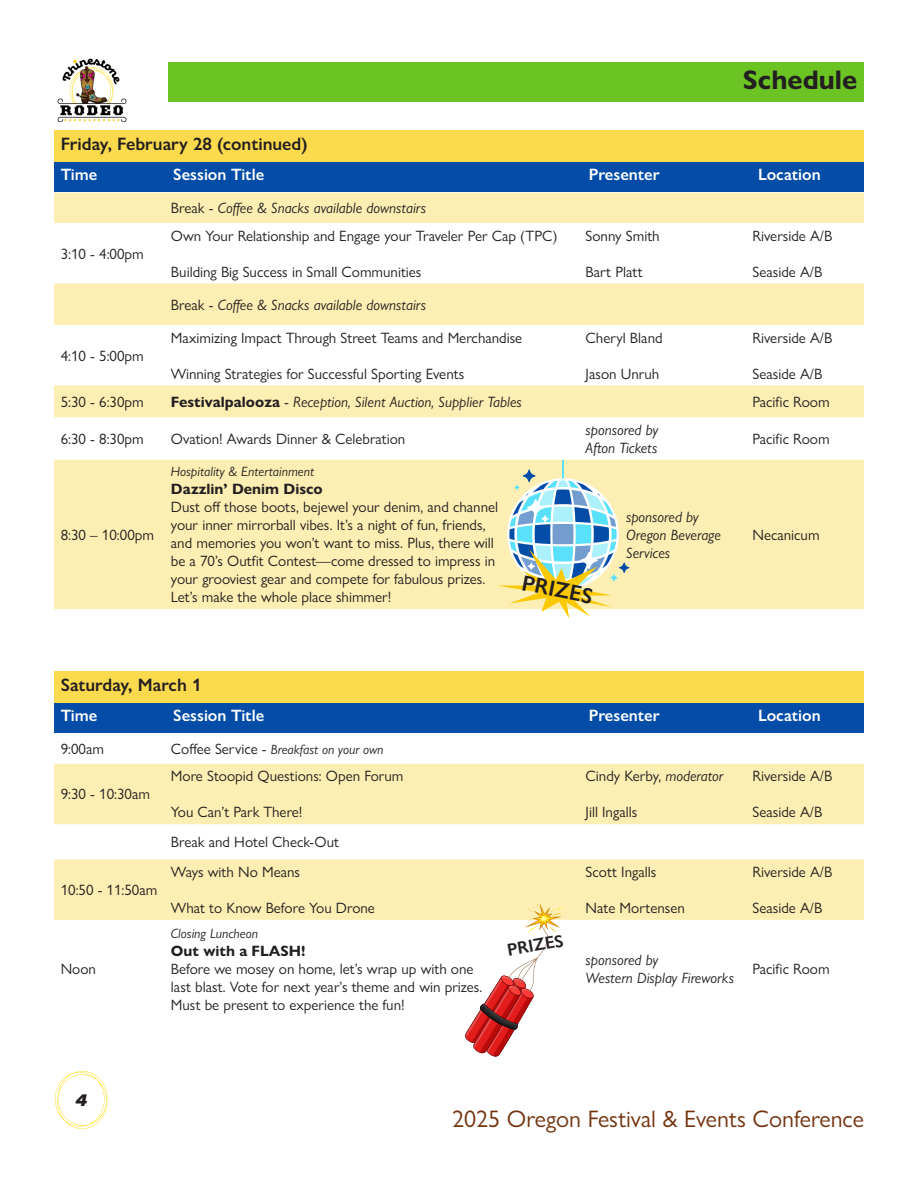
<style>
.page{position:relative;width:918px;height:1188px;background:#fff}
.page>*{position:absolute;margin:0;border:0;box-sizing:border-box;transform-origin:0 0}
.Page_Title_even{font:700 27px "Gill Sans Nova";color:#231f20}
.t1{font:24px "Gill Sans Nova";color:#73330f}
.Cover_Title{font:600 22.2px "Gill Sans Nova";color:#231f20}
.Table_Date{font:600 18px "Gill Sans Nova";color:#231f20}
.Cover_Title-2{font:600 17.55px "Gill Sans Nova";color:#231f20}
.Table_Header{font:600 16.5px "Gill Sans Nova";color:#fff}
.t2{font:italic 900 16.5px "Acumin Pro Wide";color:#231f20}
.Table{font:15px/18px "Gill Sans Nova";color:#231f20}
.Table-2{font:italic 15px/18px "Gill Sans Nova";color:#231f20}
.Table-3{font:700 15px "Gill Sans Nova";color:#231f20}
.Table-4{font:italic 13.5px "Gill Sans Nova";color:#231f20}
.s1{font-style:normal}
.s2{font-weight:700;font-style:normal}
.s3{font-style:normal;font-size:15px}
.s4{font-style:italic}
</style>
<div class="page">
<svg style="left:55px;top:1071px;width:52px;height:58px"></svg>
<img style="left:57px;top:58px;width:70px;height:64px">
<div style="left:168px;top:63px;width:696px;height:39px;background:#6bc424"></div>
<div style="left:54px;top:131px;width:810px;height:31px;background:#fbda4d"></div>
<div style="left:54px;top:162px;width:810px;height:30px;background:#034da8"></div>
<svg style="left:54px;top:193px;width:810px;height:416px;fill:#fdefb3"></svg>
<div style="left:54px;top:671px;width:810px;height:32px;background:#fbda4d"></div>
<div style="left:54px;top:703px;width:810px;height:30px;background:#034da8"></div>
<svg style="left:54px;top:764px;width:810px;height:156px;fill:#fdefb3"></svg>
<hr style="left:562px;top:460px;width:2px;height:61px;background:#59e0fa">
<svg style="left:497px;top:469px;width:133px;height:150px"></svg>
<svg style="left:464px;top:903px;width:98px;height:154px"></svg>
<p class="Page_Title_even" style="left:743px;top:63px;width:116px">Schedule</p>
<p class="Table_Date" style="left:61px;top:133px;width:248px">Friday, February 28 (continued)</p>
<p class="Table_Header" style="left:61px;top:164px;width:38px">Time</p>
<p class="Table_Header" style="left:173px;top:164px;width:93px">Session Title</p>
<p class="Table_Header" style="left:589px;top:164px;width:72px">Presenter</p>
<p class="Table_Header" style="left:758px;top:164px;width:64px">Location</p>
<p class="Table-2" style="left:171px;top:199px;width:257px"><span class="s1">Break -</span> Coffee &amp; Snacks available downstairs</p>
<p class="Table" style="left:61px;top:244px;width:85px">3:10 - 4:00pm</p>
<p class="Table" style="left:171px;top:226px;width:388px">Own Your Relationship and Engage your Traveler Per Cap (TPC)</p>
<p class="Table" style="left:171px;top:262px;width:252px">Building Big Success in Small Communities</p>
<p class="Table" style="left:586px;top:226px;width:76px">Sonny Smith</p>
<p class="Table" style="left:586px;top:262px;width:58px">Bart Platt</p>
<p class="Table" style="left:752px;top:226px;width:81px">Riverside A/B</p>
<p class="Table" style="left:752px;top:262px;width:71px">Seaside A/B</p>
<p class="Table" style="left:61px;top:346px;width:85px">4:10 - 5:00pm</p>
<p class="Table-2" style="left:171px;top:295px;width:257px"><span class="s1">Break -</span> Coffee &amp; Snacks available downstairs</p>
<p class="Table" style="left:171px;top:328px;width:353px">Maximizing Impact Through Street Teams and Merchandise</p>
<p class="Table" style="left:171px;top:364px;width:295px">Winning Strategies for Successful Sporting Events</p>
<p class="Table" style="left:586px;top:328px;width:79px">Cheryl Bland</p>
<p class="Table" style="left:586px;top:364px;width:75px">Jason Unruh</p>
<p class="Table" style="left:752px;top:328px;width:81px">Riverside A/B</p>
<p class="Table" style="left:752px;top:364px;width:71px">Seaside A/B</p>
<p class="Table" style="left:61px;top:393px;width:85px">5:30 - 6:30pm</p>
<p class="Table-2" style="left:171px;top:392px;width:353px"><span class="s2">Festivalpalooza</span> <span class="s1">-</span> Reception, Silent Auction, Supplier Tables</p>
<p class="Table" style="left:752px;top:393px;width:79px">Pacific Room</p>
<p class="Table" style="left:61px;top:430px;width:85px">6:30 - 8:30pm</p>
<p class="Table" style="left:171px;top:430px;width:236px">Ovation! Awards Dinner &amp; Celebration</p>
<p class="Table-2" style="left:586px;top:421px;width:74px">sponsored by</p>
<p class="Table-2" style="left:586px;top:439px;width:73px">Afton Tickets</p>
<p class="Table" style="left:752px;top:430px;width:79px">Pacific Room</p>
<p class="Table" style="left:61px;top:526px;width:95px">8:30 – 10:00pm</p>
<p class="Table-4" style="left:171px;top:463px;width:145px">Hospitality &amp; Entertainment</p>
<p class="Table-3" style="left:171px;top:480px;width:153px">Dazzlin’ Denim Disco</p>
<p class="Table" style="left:171px;top:498px;width:329px">Dust off those boots, bejewel your denim, and channel your inner mirrorball vibes. It’s a night of fun, friends, and memories you won’t want to miss. Plus, there will be a 70’s Outfit Contest—come dressed to impress in your grooviest gear and compete for fabulous prizes.<br>Let’s make the whole place shimmer!</p>
<p class="Table-2" style="left:626px;top:507px;width:74px">sponsored by</p>
<p class="Table-2" style="left:626px;top:525px;width:96px">Oregon Beverage<br>Services</p>
<p class="Table" style="left:752px;top:526px;width:69px">Necanicum</p>
<p class="Cover_Title" style="left:525px;top:569px;width:74px;rotate:11deg">PRIZES</p>
<p class="Table_Date" style="left:61px;top:673px;width:142px">Saturday, March 1</p>
<p class="Table_Header" style="left:61px;top:705px;width:38px">Time</p>
<p class="Table_Header" style="left:173px;top:705px;width:93px">Session Title</p>
<p class="Table_Header" style="left:589px;top:705px;width:72px">Presenter</p>
<p class="Table_Header" style="left:758px;top:705px;width:64px">Location</p>
<p class="Table" style="left:61px;top:740px;width:45px">9:00am</p>
<p class="Table-4" style="left:171px;top:741px;width:214px"><span class="s3">Coffee Service -</span> Breakfast on your own</p>
<p class="Table" style="left:61px;top:785px;width:91px">9:30 - 10:30am</p>
<p class="Table" style="left:171px;top:767px;width:234px">More Stoopid Questions: Open Forum</p>
<p class="Table" style="left:171px;top:803px;width:133px">You Can’t Park There!</p>
<p class="Table" style="left:586px;top:767px;width:139px">Cindy Kerby, <span class="s4">moderator</span></p>
<p class="Table" style="left:586px;top:803px;width:53px">Jill Ingalls</p>
<p class="Table" style="left:752px;top:767px;width:81px">Riverside A/B</p>
<p class="Table" style="left:752px;top:803px;width:71px">Seaside A/B</p>
<p class="Table" style="left:61px;top:881px;width:98px">10:50 - 11:50am</p>
<p class="Table" style="left:61px;top:959px;width:37px">Noon</p>
<p class="Table" style="left:171px;top:833px;width:170px">Break and Hotel Check-Out</p>
<p class="Table" style="left:171px;top:863px;width:131px">Ways with No Means</p>
<p class="Table" style="left:171px;top:899px;width:206px">What to Know Before You Drone</p>
<p class="Table-4" style="left:171px;top:925px;width:89px">Closing Luncheon</p>
<p class="Table-3" style="left:171px;top:941px;width:136px">Out with a FLASH!</p>
<p class="Table" style="left:171px;top:959px;width:313px">Before we mosey on home, let’s wrap up with one last blast. Vote for next year’s theme and win prizes.<br>Must be present to experience the fun!</p>
<p class="Cover_Title-2" style="left:505px;top:939px;width:59px;rotate:-10deg">PRIZES</p>
<p class="Table" style="left:586px;top:863px;width:72px">Scott Ingalls</p>
<p class="Table" style="left:586px;top:899px;width:101px">Nate Mortensen</p>
<p class="Table-2" style="left:586px;top:950px;width:74px">sponsored by</p>
<p class="Table-2" style="left:586px;top:968px;width:150px">Western Display Fireworks</p>
<p class="Table" style="left:752px;top:863px;width:81px">Riverside A/B</p>
<p class="Table" style="left:752px;top:899px;width:71px">Seaside A/B</p>
<p class="Table" style="left:752px;top:959px;width:79px">Pacific Room</p>
<p class="t2" style="left:75px;top:1088px;width:14px">4</p>
<h2 class="t1" style="left:452px;top:1105px;width:413px">2025 Oregon Festival &amp; Events Conference</h2>
</div>
